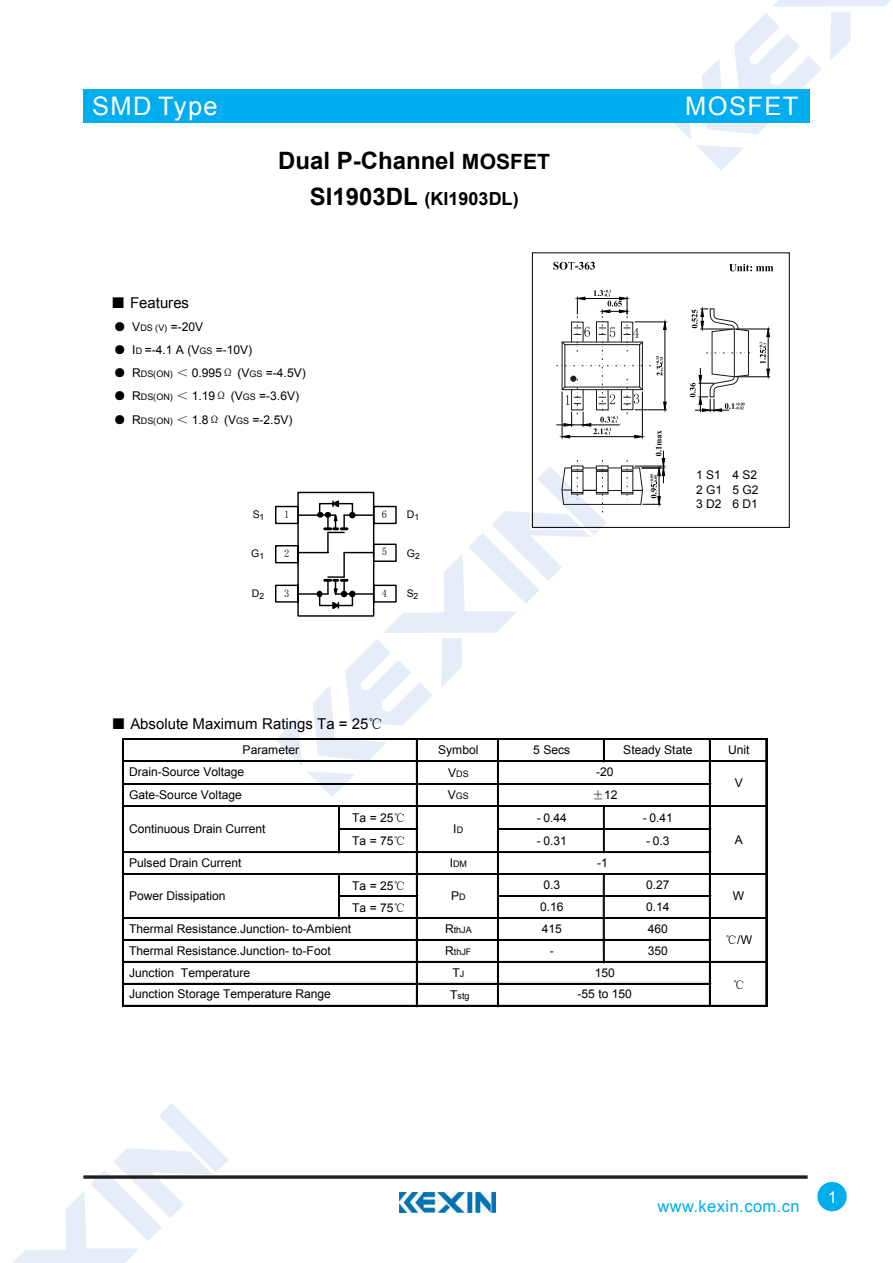
<style>
.page{position:relative;width:893px;height:1263px;background:#fff}
.page>*{position:absolute;margin:0;border:0;box-sizing:border-box;transform-origin:0 0}
.t1{font:25.5px "Arial";letter-spacing:.055em;color:#fff}
.t2{font:700 24px "Arial";color:#000}
.t3{font:700 18px "Arial";letter-spacing:.005em;color:#000}
.t4{font:16.5px "Arial";letter-spacing:.025em;color:#00adef}
.t5{font:16.5px "Arial";color:#fff}
.t6{font:15px "Arial";color:#000}
.t7{font:12px/14.4px "Arial";letter-spacing:-.005em;color:#000}
.t8{font:12px "Sim Sun";color:#000}
.t9{font:10.5px "Arial";color:#000}
.t10{font:10.5px "Helvetica";color:#000}
.t11{font:9px "Arial";color:#000}
.s1{font-size:21px}
.s2{font-size:24px}
.s3{font-family:"Sim Sun"}
.s4{font-size:9px}
.s5{font-size:12px}
</style>
<div class="page">
<svg style="left:674px;top:0;width:216px;height:170px"></svg>
<svg style="left:13px;top:1103px;width:215px;height:160px"></svg>
<div style="left:83px;top:89px;width:726px;height:34px;background:#00adef"></div>
<svg style="left:83px;top:1175px;width:725px;height:4px;background:#433f40"></svg>
<div style="left:817px;top:1182px;width:30px;height:29px;background:#00adef;border-radius:50%"></div>
<img style="left:400px;top:1193px;width:95px;height:20px">
<svg style="left:553px;top:262px;width:42px;height:8px"></svg>
<svg style="left:729px;top:264px;width:44px;height:7px"></svg>
<hr style="left:736px;top:377px;width:34px;height:1px;background:#000">
<hr style="left:736px;top:329px;width:34px;height:1px;background:#000">
<svg style="left:759px;top:327px;width:11px;height:52px"></svg>
<hr style="left:635px;top:410px;width:32px;height:1px;background:#000">
<hr style="left:635px;top:322px;width:32px;height:1px;background:#000">
<svg style="left:690px;top:307px;width:62px;height:105px"></svg>
<svg style="left:275px;top:290px;width:391px;height:507px"></svg>
<hr style="left:603px;top:740px;width:2px;height:22px;background:#000">
<hr style="left:340px;top:895px;width:78px;height:1px;background:#000">
<hr style="left:340px;top:896px;width:78px;height:1px;background:#000">
<hr style="left:122px;top:739px;width:2px;height:268px;background:#000">
<hr style="left:416px;top:740px;width:2px;height:267px;background:#000">
<hr style="left:497px;top:740px;width:2px;height:267px;background:#000">
<svg style="left:602px;top:875px;width:3px;height:89px"></svg>
<hr style="left:709px;top:740px;width:2px;height:267px;background:#000">
<hr style="left:765px;top:740px;width:1px;height:267px;background:#000">
<hr style="left:766px;top:740px;width:1px;height:267px;background:#000">
<hr style="left:338px;top:875px;width:1px;height:44px;background:#000">
<hr style="left:339px;top:875px;width:1px;height:44px;background:#000">
<hr style="left:124px;top:738px;width:643px;height:1px;background:#000">
<hr style="left:124px;top:739px;width:643px;height:1px;background:#000">
<hr style="left:124px;top:760px;width:643px;height:1px;background:#000">
<hr style="left:124px;top:761px;width:643px;height:1px;background:#000">
<hr style="left:124px;top:783px;width:587px;height:1px;background:#000">
<hr style="left:124px;top:784px;width:587px;height:1px;background:#000">
<hr style="left:124px;top:805px;width:643px;height:1px;background:#000">
<hr style="left:124px;top:806px;width:643px;height:1px;background:#000">
<svg style="left:124px;top:807px;width:585px;height:46px"></svg>
<hr style="left:124px;top:873px;width:643px;height:1px;background:#000">
<hr style="left:124px;top:874px;width:643px;height:1px;background:#000">
<hr style="left:499px;top:895px;width:212px;height:1px;background:#000">
<hr style="left:499px;top:896px;width:212px;height:1px;background:#000">
<hr style="left:124px;top:917px;width:643px;height:2px;background:#000">
<hr style="left:124px;top:939px;width:587px;height:2px;background:#000">
<hr style="left:124px;top:961px;width:643px;height:2px;background:#000">
<hr style="left:124px;top:983px;width:587px;height:2px;background:#000">
<hr style="left:124px;top:1005px;width:643px;height:2px;background:#000">
<h1 class="t1" style="left:92px;top:89px;width:127px">SMD Type</h1>
<h2 class="t2" style="left:278px;top:145px;width:273px">Dual P-Channel <span class="s1">MOSFET</span></h2>
<h3 class="t3" style="left:310px;top:186px;width:210px"><span class="s2">SI1903DL</span> (KI1903DL)</h3>
<p class="t6" style="left:111px;top:293px;width:80px"><span class="s3">■</span> Features</p>
<p class="t7" style="left:114px;top:320px;width:91px"><span class="s3">●</span> V<span class="s4">DS (V)</span> =-20V</p>
<p class="t7" style="left:114px;top:343px;width:140px"><span class="s3">●</span> I<span class="s4">D</span> =-4.1 A (V<span class="s4">GS</span> =-10V)</p>
<p class="t7" style="left:114px;top:366px;width:194px"><span class="s3">●</span> R<span class="s4">DS(ON)</span> <span class="s3">＜</span> 0.995<span class="s3">Ω</span> (V<span class="s4">GS</span> =-4.5V)</p>
<p class="t7" style="left:114px;top:389px;width:187px"><span class="s3">●</span> R<span class="s4">DS(ON)</span> <span class="s3">＜</span> 1.19<span class="s3">Ω</span> (V<span class="s4">GS</span> =-3.6V)</p>
<p class="t7" style="left:114px;top:412px;width:180px"><span class="s3">●</span> R<span class="s4">DS(ON)</span> <span class="s3">＜</span> 1.8<span class="s3">Ω</span> (V<span class="s4">GS</span> =-2.5V)</p>
<p class="t9" style="left:253px;top:507px;width:13px">S<sub>1</sub></p>
<p class="t9" style="left:251px;top:547px;width:15px">G<sub>1</sub></p>
<p class="t9" style="left:252px;top:586px;width:14px">D<sub>2</sub></p>
<p class="t10" style="left:284px;top:509px;width:7px">1</p>
<p class="t10" style="left:284px;top:548px;width:7px">2</p>
<p class="t10" style="left:284px;top:588px;width:7px">3</p>
<p class="t10" style="left:382px;top:509px;width:7px">6</p>
<p class="t10" style="left:382px;top:547px;width:7px">5</p>
<p class="t10" style="left:382px;top:588px;width:7px">4</p>
<p class="t9" style="left:407px;top:507px;width:14px">D<sub>1</sub></p>
<p class="t9" style="left:407px;top:547px;width:15px">G<sub>2</sub></p>
<p class="t9" style="left:407px;top:586px;width:13px">S<sub>2</sub></p>
<p class="t6" style="left:111px;top:714px;width:273px"><span class="s3">■</span> Absolute Maximum Ratings Ta = 25<span class="s3">℃</span></p>
<h1 class="t1" style="left:685px;top:89px;width:115px">MOSFET</h1>
<p class="t7" style="left:696px;top:468px;width:28px;text-align:justify">1 S1<br>2 G1<br>3 D2</p>
<p class="t7" style="left:732px;top:468px;width:28px;text-align:justify">4 S2<br>5 G2<br>6 D1</p>
<p class="t7" style="left:129px;top:738px;width:171px;line-height:22.5px;text-indent:114px">Parameter<br>Drain-Source Voltage<br>Gate-Source Voltage</p>
<p class="t7" style="left:438px;top:743px;width:42px">Symbol</p>
<p class="t7" style="left:533px;top:743px;width:39px">5 Secs</p>
<p class="t7" style="left:623px;top:743px;width:71px">Steady State</p>
<p class="t7" style="left:728px;top:743px;width:23px">Unit</p>
<p class="t11" style="left:448px;top:768px;width:22px"><span class="s5">V</span>DS</p>
<p class="t11" style="left:448px;top:790px;width:23px"><span class="s5">V</span>GS</p>
<p class="t7" style="left:592px;top:761px;width:27px;line-height:23.1px;text-align:center">-20 <span class="s3">±</span>12</p>
<p class="t7" style="left:735px;top:776px;width:10px">V</p>
<p class="t7" style="left:352px;top:811px;width:55px">Ta = 25<span class="s3">℃</span></p>
<p class="t7" style="left:537px;top:811px;width:32px">- 0.44</p>
<p class="t7" style="left:643px;top:811px;width:32px">- 0.41</p>
<p class="t7" style="left:352px;top:834px;width:55px">Ta = 75<span class="s3">℃</span></p>
<p class="t7" style="left:537px;top:834px;width:32px">- 0.31</p>
<p class="t7" style="left:646px;top:834px;width:25px">- 0.3</p>
<p class="t11" style="left:450px;top:858px;width:19px"><span class="s5">I</span>DM</p>
<p class="t7" style="left:597px;top:856px;width:12px">-1</p>
<p class="t7" style="left:352px;top:879px;width:55px">Ta = 25<span class="s3">℃</span></p>
<p class="t7" style="left:543px;top:878px;width:18px">0.3</p>
<p class="t7" style="left:646px;top:878px;width:25px">0.27</p>
<p class="t7" style="left:352px;top:901px;width:55px">Ta = 75<span class="s3">℃</span></p>
<p class="t7" style="left:540px;top:900px;width:25px">0.16</p>
<p class="t7" style="left:646px;top:900px;width:25px">0.14</p>
<p class="t11" style="left:445px;top:924px;width:28px"><span class="s5">R</span>thJA</p>
<p class="t7" style="left:542px;top:922px;width:22px">415</p>
<p class="t7" style="left:648px;top:922px;width:22px">460</p>
<p class="t11" style="left:445px;top:946px;width:28px"><span class="s5">R</span>thJF</p>
<p class="t7" style="left:550px;top:944px;width:6px">-</p>
<p class="t7" style="left:648px;top:944px;width:22px">350</p>
<p class="t7" style="left:452px;top:966px;width:13px">T<span class="s4">J</span></p>
<p class="t11" style="left:450px;top:990px;width:21px"><span class="s5">T</span>stg</p>
<p class="t7" style="left:129px;top:821px;width:138px">Continuous Drain Current</p>
<p class="t7" style="left:453px;top:821px;width:11px">I<span class="s4">D</span></p>
<p class="t7" style="left:129px;top:855px;width:114px">Pulsed Drain Current</p>
<p class="t7" style="left:129px;top:888px;width:98px">Power Dissipation</p>
<p class="t7" style="left:451px;top:888px;width:16px">P<span class="s4">D</span></p>
<p class="t7" style="left:129px;top:918px;width:223px;line-height:21.9px">Thermal Resistance.Junction- to-Ambient<br>Thermal Resistance.Junction- to-Foot</p>
<p class="t7" style="left:577px;top:961px;width:56px;line-height:21.9px;text-align:center">150<br>-55 to 150</p>
<p class="t7" style="left:129px;top:961px;width:203px;line-height:21.9px">Junction Temperature<br>Junction Storage Temperature Range</p>
<p class="t7" style="left:735px;top:832px;width:10px">A</p>
<p class="t7" style="left:733px;top:888px;width:13px">W</p>
<p class="t7" style="left:725px;top:933px;width:28px"><span class="s3">℃</span>/W</p>
<p class="t8" style="left:733px;top:978px;width:14px">℃</p>
<h3 class="t4" style="left:657px;top:1196px;width:144px">www.kexin.com.cn</h3>
<h3 class="t5" style="left:828px;top:1186px;width:11px">1</h3>
</div>
